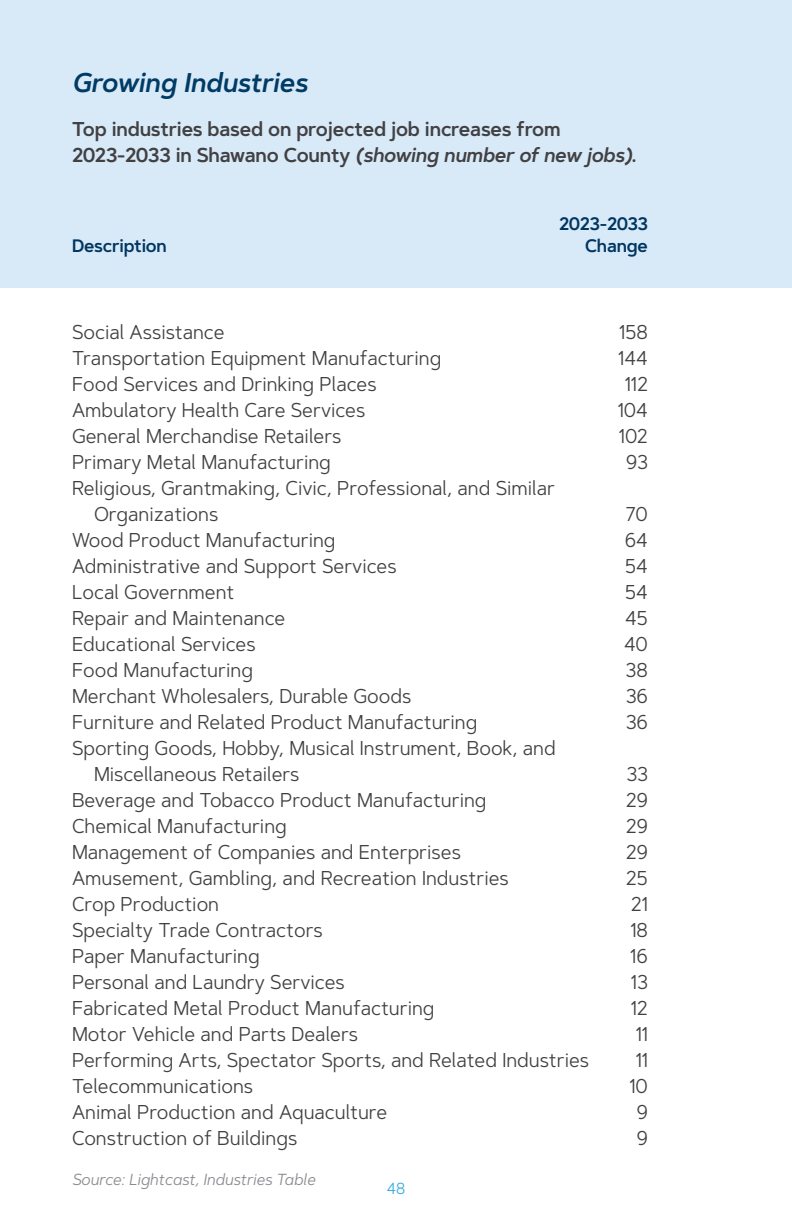
<style>
.page{position:relative;width:792px;height:1224px;background:#fff}
.page>*{position:absolute;margin:0;border:0;box-sizing:border-box;transform-origin:0 0}
.t1{font:italic 600 27px "Artegra Sans";color:#003b65;scale:.95 1}
.t2{font:20px/26px "Artegra Sans";color:#414042;scale:.95 1}
.t3{font:600 20px/26px "Artegra Sans";letter-spacing:-.01em;color:#414042;scale:.95 1}
.t4{font:600 18px "Artegra Sans";letter-spacing:-.01em;color:#003660;scale:.95 1}
.t5{font:italic 16px "Artegra Sans";color:#878a8f;scale:.95 1}
.t6{font:16px "Artegra Sans";color:#39aee3;scale:.95 1}
.s1{font-style:italic}
</style>
<div class="page">
<div style="left:0;top:0;width:792px;height:288px;background:#d8e9f8"></div>
<h1 class="t1" style="left:72px;top:63px;width:249px">Growing Industries</h1>
<p class="t3" style="left:72px;top:116px;width:596px">Top industries based on projected job increases from<br>2023-2033 in Shawano County <span class="s1">(showing number of new jobs)</span>.</p>
<p class="t4" style="left:559px;top:211px;width:95px">2023-2033</p>
<p class="t4" style="left:72px;top:233px;width:101px">Description</p>
<p class="t4" style="left:585px;top:233px;width:68px">Change</p>
<p class="t2" style="left:72px;top:318px;width:162px">Social Assistance</p>
<p class="t2" style="left:619px;top:318px;width:32px">158</p>
<p class="t2" style="left:72px;top:344px;width:390px">Transportation Equipment Manufacturing</p>
<p class="t2" style="left:618px;top:344px;width:33px">144</p>
<p class="t2" style="left:72px;top:370px;width:322px">Food Services and Drinking Places</p>
<p class="t2" style="left:625px;top:370px;width:26px">112</p>
<p class="t2" style="left:72px;top:396px;width:310px">Ambulatory Health Care Services</p>
<p class="t2" style="left:618px;top:396px;width:33px">104</p>
<p class="t2" style="left:72px;top:422px;width:285px">General Merchandise Retailers</p>
<p class="t2" style="left:619px;top:422px;width:32px">102</p>
<p class="t2" style="left:72px;top:448px;width:274px">Primary Metal Manufacturing</p>
<p class="t2" style="left:626px;top:448px;width:25px">93</p>
<p class="t2" style="left:94px;top:474px;width:487px;text-indent:-22px">Religious, Grantmaking, Civic, Professional, and Similar<br>Organizations</p>
<p class="t2" style="left:626px;top:500px;width:25px">70</p>
<p class="t2" style="left:72px;top:526px;width:279px">Wood Product Manufacturing</p>
<p class="t2" style="left:625px;top:526px;width:26px">64</p>
<p class="t2" style="left:72px;top:552px;width:343px">Administrative and Support Services</p>
<p class="t2" style="left:625px;top:552px;width:26px">54</p>
<p class="t2" style="left:72px;top:578px;width:172px">Local Government</p>
<p class="t2" style="left:625px;top:578px;width:26px">54</p>
<p class="t2" style="left:72px;top:604px;width:226px">Repair and Maintenance</p>
<p class="t2" style="left:625px;top:604px;width:26px">45</p>
<p class="t2" style="left:72px;top:630px;width:195px">Educational Services</p>
<p class="t2" style="left:624px;top:630px;width:27px">40</p>
<p class="t2" style="left:72px;top:656px;width:192px">Food Manufacturing</p>
<p class="t2" style="left:626px;top:656px;width:25px">38</p>
<p class="t2" style="left:72px;top:682px;width:359px">Merchant Wholesalers, Durable Goods</p>
<p class="t2" style="left:626px;top:682px;width:25px">36</p>
<p class="t2" style="left:72px;top:708px;width:428px">Furniture and Related Product Manufacturing</p>
<p class="t2" style="left:626px;top:708px;width:25px">36</p>
<p class="t2" style="left:94px;top:734px;width:488px;text-indent:-22px">Sporting Goods, Hobby, Musical Instrument, Book, and<br>Miscellaneous Retailers</p>
<p class="t2" style="left:626px;top:760px;width:24px">33</p>
<p class="t2" style="left:72px;top:786px;width:438px">Beverage and Tobacco Product Manufacturing</p>
<p class="t2" style="left:626px;top:786px;width:25px">29</p>
<p class="t2" style="left:72px;top:812px;width:228px">Chemical Manufacturing</p>
<p class="t2" style="left:626px;top:812px;width:25px">29</p>
<p class="t2" style="left:72px;top:838px;width:411px">Management of Companies and Enterprises</p>
<p class="t2" style="left:626px;top:838px;width:25px">29</p>
<p class="t2" style="left:72px;top:864px;width:461px">Amusement, Gambling, and Recreation Industries</p>
<p class="t2" style="left:626px;top:864px;width:25px">25</p>
<p class="t2" style="left:72px;top:890px;width:156px">Crop Production</p>
<p class="t2" style="left:631px;top:890px;width:20px">21</p>
<p class="t2" style="left:72px;top:916px;width:265px">Specialty Trade Contractors</p>
<p class="t2" style="left:630px;top:916px;width:20px">18</p>
<p class="t2" style="left:72px;top:942px;width:199px">Paper Manufacturing</p>
<p class="t2" style="left:630px;top:942px;width:20px">16</p>
<p class="t2" style="left:72px;top:968px;width:289px">Personal and Laundry Services</p>
<p class="t2" style="left:631px;top:968px;width:19px">13</p>
<p class="t2" style="left:72px;top:994px;width:383px">Fabricated Metal Product Manufacturing</p>
<p class="t2" style="left:631px;top:994px;width:20px">12</p>
<p class="t2" style="left:72px;top:1020px;width:303px">Motor Vehicle and Parts Dealers</p>
<p class="t2" style="left:636px;top:1020px;width:14px">11</p>
<p class="t2" style="left:72px;top:1046px;width:546px">Performing Arts, Spectator Sports, and Related Industries</p>
<p class="t2" style="left:636px;top:1046px;width:14px">11</p>
<p class="t2" style="left:72px;top:1072px;width:192px">Telecommunications</p>
<p class="t2" style="left:630px;top:1072px;width:21px">10</p>
<p class="t2" style="left:72px;top:1098px;width:333px">Animal Production and Aquaculture</p>
<p class="t2" style="left:636px;top:1098px;width:14px">9</p>
<p class="t2" style="left:72px;top:1124px;width:239px">Construction of Buildings</p>
<p class="t2" style="left:636px;top:1124px;width:14px">9</p>
<p class="t5" style="left:72px;top:1168px;width:258px">Source: Lightcast, Industries Table</p>
<p class="t6" style="left:387px;top:1177px;width:21px">48</p>
</div>
